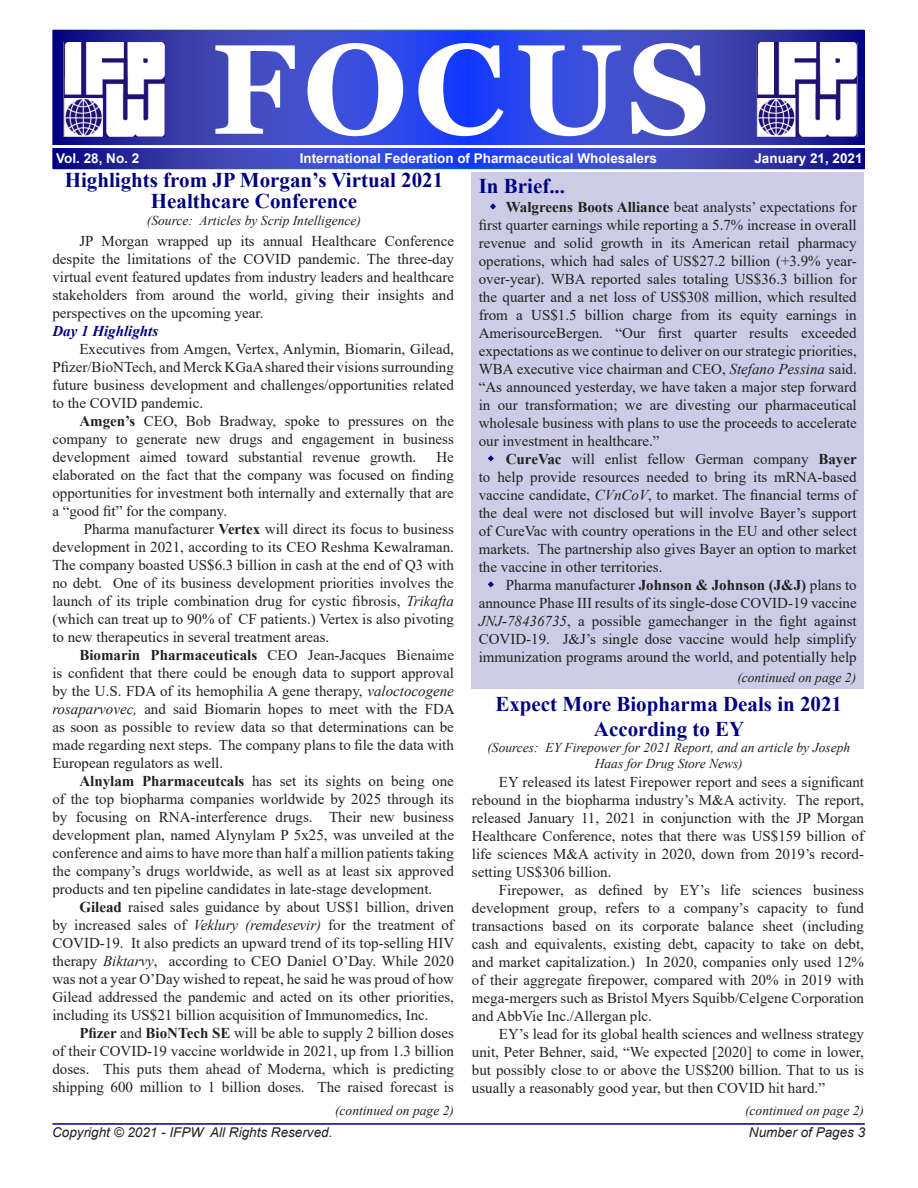
<style>
.page{position:relative;width:918px;height:1188px;background:#fff}
.page>*{position:absolute;margin:0;border:0;box-sizing:border-box;transform-origin:0 0}
.t1{font:700 127.5px "Georgia";letter-spacing:.05em;color:#fff}
.t2{font:700 21px/21px "Times New Roman";color:#000082;text-align:center}
.t3{font:15px/18px "Times New Roman";color:#231f20;text-align:justify}
.t4{font:italic 700 15px "Times New Roman";color:#000082}
.t5{font:italic 13.5px/16.2px "Times New Roman";color:#231f20;text-align:center}
.Source{font:700 13.5px "Arial";color:#fff}
.t6{font:italic 13.5px "Arial";color:#231f20}
.s1{font-weight:700}
.s2{font-style:italic}
</style>
<div class="page">
<div style="left:472px;top:173px;width:392px;height:516px;background:#cccce6"></div>
<svg style="left:55px;top:33px;width:807px;height:133px;background:#3343ca"></svg>
<hr style="left:0;top:145px;width:918px;height:3px;background:#fff">
<img style="left:756px;top:42px;width:101px;height:95px">
<img style="left:64px;top:42px;width:101px;height:95px">
<svg style="left:490px;top:203px;width:6px;height:7px"></svg>
<svg style="left:488px;top:455px;width:6px;height:7px"></svg>
<hr style="left:52px;top:1123px;width:813px;height:2px;background:#000080">
<svg style="left:488px;top:581px;width:6px;height:7px"></svg>
<p class="t1" style="left:211px;top:8px;width:500px">FOCUS</p>
<p class="Source" style="left:300px;top:149px;width:359px">International Federation of Pharmaceutical Wholesalers</p>
<p class="Source" style="left:754px;top:149px;width:110px">January 21, 2021</p>
<p class="t2" style="left:479px;top:175px;width:88px">In Brief...</p>
<p class="Source" style="left:56px;top:149px;width:85px">Vol. 28, No. 2</p>
<p class="t2" style="left:65px;top:169px;width:380px">Highlights from JP Morgan’s Virtual 2021<br>Healthcare Conference</p>
<p class="t5" style="left:147px;top:212px;width:216px">(Source: Articles by Scrip Intelligence)</p>
<p class="t3" style="left:52px;top:232px;width:403px;text-indent:27px">JP Morgan wrapped up its annual Healthcare Conference despite the limitations of the COVID pandemic. The three-day virtual event featured updates from industry leaders and healthcare stakeholders from around the world, giving their insights and perspectives on the upcoming year.</p>
<p class="t4" style="left:52px;top:321px;width:107px">Day 1 Highlights</p>
<p class="t3" style="left:52px;top:340px;width:403px;text-indent:27px">Executives from Amgen, Vertex, Anlymin, Biomarin, Gilead, Pfizer/BioNTech, and Merck KGaA shared their visions surrounding future business development and challenges/opportunities related to the COVID pandemic.</p>
<p class="t3" style="left:52px;top:412px;width:403px;text-indent:27px"><span class="s1">Amgen’s</span> CEO, Bob Bradway, spoke to pressures on the company to generate new drugs and engagement in business development aimed toward substantial revenue growth.</p>
<p class="t3" style="left:479px;top:198px;width:380px;text-indent:27px"><span class="s1">Walgreens Boots Alliance</span> beat analysts’ expectations for first quarter earnings while reporting a 5.7% increase in overall revenue and solid growth in its American retail pharmacy operations, which had sales of US$27.2 billion (+3.9% year&shy;over-year). WBA reported sales totaling US$36.3 billion for the quarter and a net loss of US$308 million, which resulted from a US$1.5 billion charge from its equity earnings in AmerisourceBergen. “Our first quarter results exceeded expectations as we continue to deliver on our strategic priorities, WBA executive vice chairman and CEO, <span class="s2">Stefano Pessina</span> said. “As announced yesterday, we have taken a major step forward in our transformation; we are divesting our pharmaceutical wholesale business with plans to use the proceeds to accelerate our investment in healthcare.”</p>
<p class="t3" style="left:479px;top:450px;width:380px;text-indent:27px"><span class="s1">CureVac</span> will enlist fellow German company <span class="s1">Bayer </span>to help provide resources needed to bring its mRNA-based vaccine candidate, <span class="s2">CVnCoV</span>, to market. The financial terms of the deal were not disclosed but will involve Bayer’s support of CureVac with country operations in the EU and other select markets. The partnership also gives Bayer an option to market the vaccine in other territories.</p>
<p class="t3" style="left:479px;top:576px;width:380px;text-indent:27px">Pharma manufacturer <span class="s1">Johnson &amp; Johnson (J&amp;J)</span> plans to announce Phase III results of its single-dose COVID-19 vaccine <span class="s2">JNJ-78436735</span>, a possible gamechanger in the fight against COVID-19. J&amp;J’s single dose vaccine would help simplify immunization programs around the world, and potentially help</p>
<p class="t3" style="left:52px;top:448px;width:403px;text-indent:384px">He elaborated on the fact that the company was focused on finding opportunities for investment both internally and externally that are a “good fit” for the company.</p>
<p class="t3" style="left:52px;top:520px;width:403px;text-indent:31px">Pharma manufacturer <span class="s1">Vertex</span> will direct its focus to business development in 2021, according to its CEO Reshma Kewalraman.<br>The company boasted US$6.3 billion in cash at the end of Q3 with no debt. One of its business development priorities involves the launch of its triple combination drug for cystic fibrosis, <span class="s2">Trikafta </span>(which can treat up to 90% of CF patients.) Vertex is also pivoting to new therapeutics in several treatment areas.</p>
<p class="t3" style="left:52px;top:646px;width:404px;text-indent:27px"><span class="s1">Biomarin Pharmaceuticals</span> CEO Jean-Jacques Bienaime is confident that there could be enough data to support approval by the U.S. FDA of its hemophilia A gene therapy, <span class="s2">valoctocogene rosaparvovec,</span> and said Biomarin hopes to meet with the FDA as soon as possible to review data so that determinations can be made regarding next steps. The company plans to file the data with European regulators as well.</p>
<p class="t3" style="left:52px;top:772px;width:403px;text-indent:27px"><span class="s1">Alnylam Pharmaceutcals</span> has set its sights on being one of the top biopharma companies worldwide by 2025 through its by focusing on RNA-interference drugs. Their new business development plan, named Alynylam P 5x25, was unveiled at the conference and aims to have more than half a million patients taking the company’s drugs worldwide, as well as at least six approved products and ten pipeline candidates in late-stage development.</p>
<p class="t3" style="left:52px;top:898px;width:403px;text-indent:27px"><span class="s1">Gilead</span> raised sales guidance by about US$1 billion, driven by increased sales of <span class="s2">Veklury (remdesevir)</span> for the treatment of COVID-19. It also predicts an upward trend of its top-selling HIV therapy <span class="s2">Biktarvy</span>, according to CEO Daniel O’Day. While 2020 was not a year O’Day wished to repeat, he said he was proud of how Gilead addressed the pandemic and acted on its other priorities, including its US$21 billion acquisition of Immunomedics, Inc.</p>
<p class="t3" style="left:52px;top:1024px;width:403px;text-indent:27px"><span class="s1">Pfizer</span> and <span class="s1">BioNTech SE</span> will be able to supply 2 billion doses of their COVID-19 vaccine worldwide in 2021, up from 1.3 billion doses. This puts them ahead of Moderna, which is predicting shipping 600 million to 1 billion doses. The raised forecast is</p>
<p class="t5" style="left:737px;top:669px;width:120px">(continued on page 2)</p>
<p class="t2" style="left:495px;top:691px;width:348px;line-height:25.2px">Expect More Biopharma Deals in 2021<br>According to EY</p>
<p class="t5" style="left:487px;top:739px;width:364px">(Sources: EY Firepower for 2021 Report, and an article by Joseph<br>Haas for Drug Store News)</p>
<p class="t3" style="left:472px;top:772px;width:394px;text-indent:27px">EY released its latest Firepower report and sees a significant rebound in the biopharma industry’s M&amp;A activity. The report, released January 11, 2021 in conjunction with the JP Morgan Healthcare Conference, notes that there was US$159 billion of life sciences M&amp;A activity in 2020, down from 2019’s record&shy;setting US$306 billion.</p>
<p class="t3" style="left:472px;top:880px;width:394px;text-indent:27px">Firepower, as defined by EY’s life sciences business development group, refers to a company’s capacity to fund transactions based on its corporate balance sheet (including cash and equivalents, existing debt, capacity to take on debt, and market capitalization.) In 2020, companies only used 12% of their aggregate firepower, compared with 20% in 2019 with mega-mergers such as Bristol Myers Squibb/Celgene Corporation and AbbVie Inc./Allergan plc.</p>
<p class="t3" style="left:472px;top:1024px;width:394px;text-indent:27px">EY’s lead for its global health sciences and wellness strategy unit, Peter Behner, said, “We expected [2020] to come in lower, but possibly close to or above the US$200 billion. That to us is usually a reasonably good year, but then COVID hit hard.”</p>
<p class="t5" style="left:745px;top:1102px;width:120px">(continued on page 2)</p>
<p class="t5" style="left:335px;top:1102px;width:120px">(continued on page 2)</p>
<p class="t6" style="left:52px;top:1124px;width:282px">Copyright © 2021 - IFPW All Rights Reserved.</p>
<p class="t6" style="left:749px;top:1124px;width:118px">Number of Pages 3</p>
</div>
